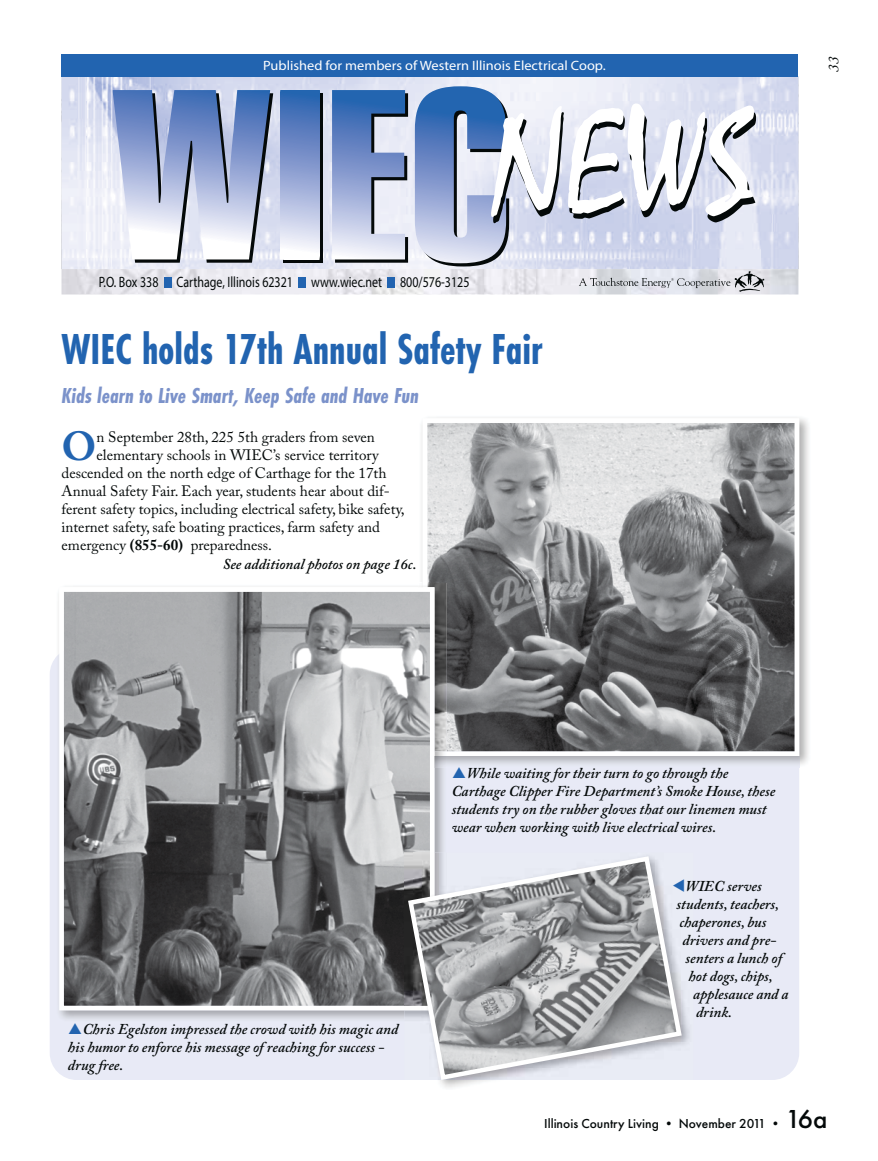
<style>
.page{position:relative;width:878px;height:1161px;background:#fff}
.page>*{position:absolute;margin:0;border:0;box-sizing:border-box;transform-origin:0 0}
.t1{font:700 45px "Futura PT Cond";color:#2264b0;scale:.93 1}
.t2{font:700 40.35px "Adobe Caslon Pro";color:#2264b0}
.t3{font:italic 700 22.5px "Futura PT Cond";color:#7b92ca}
.t4{font:italic 600 15px/18px "Adobe Caslon Pro";color:#040909}
.t5{font:15px "Adobe Caslon Pro";color:#040909}
.t6{font:15px "Myriad Pro";color:#040909;scale:.8 1}
.t7{font:italic 15px "Adobe Caslon Pro";color:#040909}
.t8{font:13.5px "Myriad Pro";color:#fff;scale:1.07 1}
.t9{font:500 13.5px "Futura PT";color:#040909}
.s1{font-weight:700}
.s2{font-size:27px}
</style>
<div class="page">
<div style="left:50px;top:647px;width:749px;height:433px;background:#e8eaf6;border-radius:27px"></div>
<img style="left:62px;top:77px;width:736px;height:9px">
<div style="left:62px;top:54px;width:736px;height:23px;background:#2264b0"></div>
<svg style="left:62px;top:86px;width:736px;height:208px"></svg>
<img style="left:421px;top:418px;width:388px;height:350px">
<img style="left:447px;top:756px;width:352px;height:12px">
<svg style="left:423px;top:418px;width:376px;height:338px;background:#8c8d8f"></svg>
<img style="left:59px;top:768px;width:385px;height:251px">
<svg style="left:434px;top:756px;width:13px;height:12px"></svg>
<img style="left:423px;top:583px;width:24px;height:173px">
<svg style="left:59px;top:587px;width:375px;height:423px;background:#8b8c8e"></svg>
<img style="left:404px;top:853px;width:30px;height:157px">
<svg style="left:405px;top:854px;width:279px;height:229px"></svg>
<svg style="left:673px;top:880px;width:11px;height:12px"></svg>
<svg style="left:453px;top:767px;width:12px;height:1px"></svg>
<p class="t8" style="left:263px;top:61px;width:321px">Published for members of Western Illinois Electrical Coop.</p>
<p class="t7" style="left:824px;top:72px;width:16px;rotate:-90deg">33</p>
<p class="t6" style="left:99px;top:277px;width:465px">P.O. Box 338 Carthage, Illinois 62321 www.wiec.net 800/576-3125</p>
<h1 class="t1" style="left:62px;top:327px;width:519px">WIEC holds 17th Annual Safety Fair</h1>
<h3 class="t3" style="left:62px;top:382px;width:359px">Kids learn to Live Smart, Keep Safe and Have Fun</h3>
<h2 class="t2" style="left:62px;top:431px;width:36px">O</h2>
<p class="t5" style="left:96px;top:431px;width:280px">n September 28th, 225 5th graders from seven</p>
<p class="t5" style="left:96px;top:449px;width:284px">elementary schools in WIEC’s service territory</p>
<p class="t5" style="left:62px;top:467px;width:326px">descended on the north edge of Carthage for the 17th</p>
<p class="t5" style="left:62px;top:485px;width:330px">Annual Safety Fair. Each year, students hear about dif-</p>
<p class="t5" style="left:62px;top:503px;width:345px">ferent safety topics, including electrical safety, bike safety,</p>
<p class="t5" style="left:62px;top:521px;width:320px">internet safety, safe boating practices, farm safety and</p>
<p class="t5" style="left:62px;top:539px;width:212px">emergency <span class="s1">(855-60)</span> preparedness.</p>
<p class="t4" style="left:223px;top:556px;width:195px">See additional photos on page 16c.</p>
<p class="t4" style="left:68px;top:1021px;width:332px;text-indent:15px">Chris Egelston impressed the crowd with his magic and his humor to enforce his message of reaching for success - drug free.</p>
<p class="t4" style="left:451px;top:765px;width:325px;text-indent:15px">While waiting for their turn to go through the Carthage Clipper Fire Department’s Smoke House, these students try on the rubber gloves that our linemen must wear when working with live electrical wires.</p>
<p class="t4" style="left:685px;top:879px;width:78px">WIEC serves</p>
<p class="t4" style="left:676px;top:897px;width:104px">students, teachers,</p>
<p class="t4" style="left:679px;top:915px;width:88px">chaperones, bus</p>
<p class="t4" style="left:682px;top:933px;width:95px">drivers and pre-</p>
<p class="t4" style="left:685px;top:951px;width:98px">senters a lunch of</p>
<p class="t4" style="left:688px;top:969px;width:86px">hot dogs, chips,</p>
<p class="t4" style="left:693px;top:987px;width:97px">applesauce and a</p>
<p class="t4" style="left:696px;top:1005px;width:37px">drink.</p>
<p class="t9" style="left:544px;top:1116px;width:285px">Illinois Country Living • November 2011 • <span class="s2">16a</span></p>
</div>
